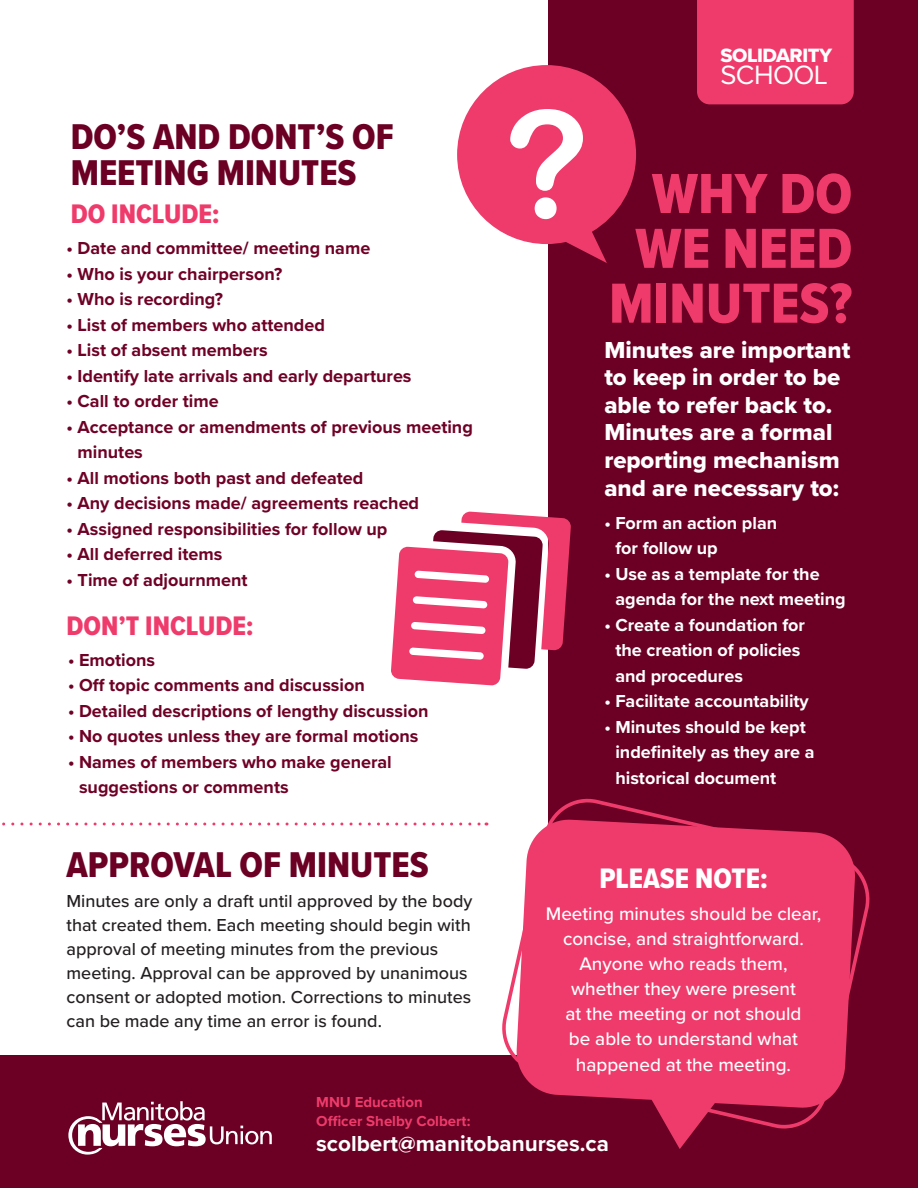
<style>
.page{position:relative;width:918px;height:1188px;background:#fff}
.page>*{position:absolute;margin:0;border:0;box-sizing:border-box;transform-origin:0 0}
.t1{font:58.5px/54.9px "Proxima Nova Cond Extrabld";color:#ef3b6b;text-align:right}
.t2{font:37.2px/36.2px "Proxima Nova Cond Extrabld";color:#6b0024}
.t3{font:29.25px "Proxima Nova Cond Extrabld";color:#fff}
.t4{font:27.9px "Proxima Nova Cond Extrabld";color:#ef3b6b}
.t5{font:27.45px "Proxima Nova";letter-spacing:-.02em;color:#fff}
.t6{font:24px/27.6px "Proxima Nova Extrabld";color:#fff}
.t7{font:700 22.5px "Proxima Nova";color:#fff}
.t8{font:19.95px "Proxima Nova Extrabld";letter-spacing:-.02em;color:#fff}
.t9{font:500 18.9px/25.2px "Proxima Nova";color:#fff;text-align:center}
.t10{font:700 18px/25.5px "Proxima Nova";color:#6f0126}
.t11{font:500 18px/24px "Proxima Nova";color:#231f20}
.t12{font:700 18px/25.5px "Proxima Nova";color:#fff}
.t13{font:700 15px/18.6px "Proxima Nova";color:#ef3b6b}
</style>
<div class="page">
<div style="left:548px;top:0;width:370px;height:1105px;background:#6b0024"></div>
<div style="left:697px;top:0;width:157px;height:104px;background:#ef3b6b"></div>
<svg style="left:2px;top:823px;width:485px;height:3px"></svg>
<svg style="left:457px;top:65px;width:179px;height:198px"></svg>
<div style="left:0;top:1056px;width:918px;height:132px;background:#6b0024"></div>
<svg style="left:68px;top:1101px;width:204px;height:54px"></svg>
<svg style="left:501px;top:798px;width:369px;height:262px"></svg>
<svg style="left:515px;top:819px;width:341px;height:330px;fill:#ef3b6b"></svg>
<svg style="left:391px;top:511px;width:180px;height:175px"></svg>
<p class="t2" style="left:71px;top:118px;width:324px">DO’S AND DONT’S OF<br>MEETING MINUTES</p>
<p class="t4" style="left:71px;top:193px;width:150px">DO INCLUDE:</p>
<p class="t10" style="left:67px;top:235px;width:305px">• Date and committee/ meeting name</p>
<p class="t10" style="left:67px;top:261px;width:217px">• Who is your chairperson?</p>
<p class="t10" style="left:67px;top:286px;width:158px">• Who is recording?</p>
<p class="t10" style="left:67px;top:312px;width:260px">• List of members who attended</p>
<p class="t10" style="left:67px;top:337px;width:203px">• List of absent members</p>
<p class="t10" style="left:67px;top:363px;width:347px">• Identify late arrivals and early departures</p>
<p class="t10" style="left:67px;top:388px;width:154px">• Call to order time</p>
<p class="t10" style="left:78px;top:414px;width:397px;text-indent:-11px">• Acceptance or amendments of previous meeting minutes</p>
<p class="t10" style="left:67px;top:465px;width:298px">• All motions both past and defeated</p>
<p class="t10" style="left:67px;top:490px;width:354px">• Any decisions made/ agreements reached</p>
<p class="t10" style="left:67px;top:516px;width:322px">• Assigned responsibilities for follow up</p>
<p class="t10" style="left:67px;top:541px;width:158px">• All deferred items</p>
<p class="t10" style="left:67px;top:567px;width:183px">• Time of adjournment</p>
<p class="t4" style="left:67px;top:605px;width:188px">DON’T INCLUDE:</p>
<p class="t10" style="left:68px;top:646px;width:89px">• Emotions</p>
<p class="t10" style="left:68px;top:672px;width:298px">• Off topic comments and discussion</p>
<p class="t10" style="left:68px;top:697px;width:362px">• Detailed descriptions of lengthy discussion</p>
<p class="t10" style="left:68px;top:723px;width:352px">• No quotes unless they are formal motions</p>
<p class="t10" style="left:79px;top:748px;width:314px;text-indent:-11px">• Names of members who make general suggestions or comments</p>
<p class="t2" style="left:67px;top:846px;width:364px">APPROVAL OF MINUTES</p>
<p class="t11" style="left:67px;top:888px;width:407px">Minutes are only a draft until approved by the body that created them. Each meeting should begin with approval of meeting minutes from the previous meeting. Approval can be approved by unanimous consent or adopted motion. Corrections to minutes can be made any time an error is found.</p>
<p class="t8" style="left:720px;top:40px;width:113px">SOLIDARITY</p>
<p class="t5" style="left:720px;top:55px;width:109px">SCHOOL</p>
<p class="t1" style="left:609px;top:165px;width:245px">WHY DO<br>WE NEED<br>MINUTES?</p>
<p class="t6" style="left:604px;top:336px;width:248px">Minutes are important to keep in order to be able to refer back to.<br>Minutes are a formal reporting mechanism and are necessary to:</p>
<p class="t12" style="left:615px;top:510px;width:163px;text-indent:-11px">• Form an action plan for follow up</p>
<p class="t12" style="left:615px;top:561px;width:232px;text-indent:-11px">• Use as a template for the agenda for the next meeting</p>
<p class="t12" style="left:615px;top:612px;width:191px;text-indent:-11px">• Create a foundation for the creation of policies and procedures</p>
<p class="t12" style="left:604px;top:688px;width:206px">• Facilitate accountability</p>
<p class="t12" style="left:615px;top:714px;width:201px;text-indent:-11px">• Minutes should be kept indefinitely as they are a historical document</p>
<p class="t3" style="left:599px;top:857px;width:170px">PLEASE NOTE:</p>
<p class="t9" style="left:546px;top:900px;width:277px">Meeting minutes should be clear, concise, and straightforward.<br>Anyone who reads them, whether they were present<br>at the meeting or not should<br>be able to understand what happened at the meeting.</p>
<p class="t13" style="left:316px;top:1093px;width:156px">MNU Education<br>Officer Shelby Colbert:</p>
<p class="t7" style="left:316px;top:1126px;width:294px">scolbert@manitobanurses.ca</p>
</div>
